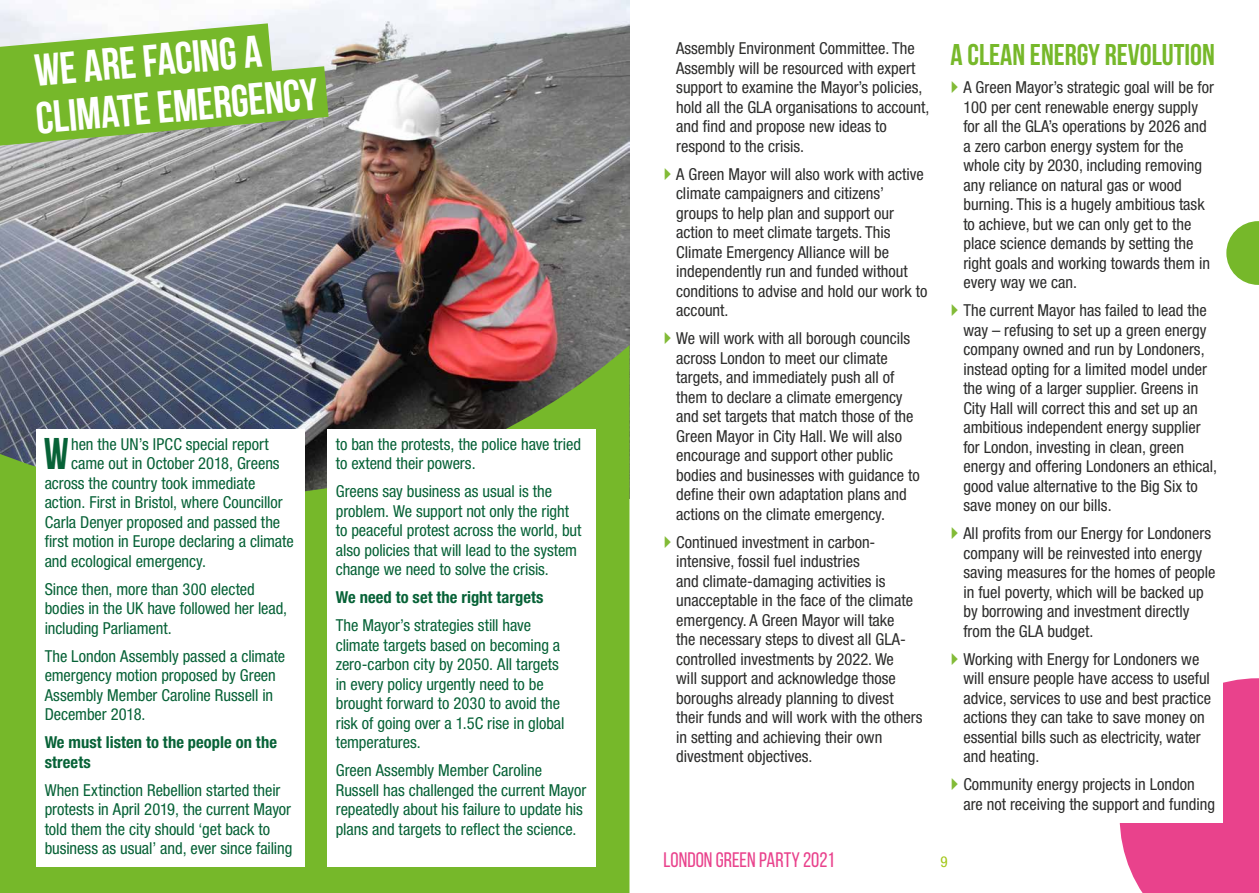
<style>
.page{position:relative;width:1259px;height:893px;background:#fff}
.page>*{position:absolute;margin:0;border:0;box-sizing:border-box;transform-origin:0 0}
.t1{font:700 45px/47.7px "Bebas Neue";color:#fff}
.t2{font:700 44.4px "Bebas Neue";color:#076237}
.t3{font:700 30px "Bebas Neue";color:#76b82a}
.t4{font:21px "Bebas Neue";color:#e9428c}
.t5{font:condensed 16.5px/19.5px "Helvetica Neue LT Std";color:#2d2d2c}
.t6{font:condensed 16.5px/19.5px "Helvetica Neue LT Std";letter-spacing:-.005em;color:#076237}
.t7{font:700 condensed 16.5px/19.5px "Helvetica Neue LT Std";letter-spacing:.005em;color:#076237}
.t8{font:condensed 15px "Helvetica Neue LT Std";color:#a2c617}
</style>
<div class="page">
<div style="left:1119px;top:678px;width:140px;height:215px;background:#e9428c"></div>
<div style="left:657px;top:36px;width:565px;height:787px;background:#fff"></div>
<svg style="left:1226px;top:221px;width:33px;height:64px"></svg>
<img style="left:0;top:0;width:629px;height:345px">
<svg style="left:0;top:345px;width:629px;height:548px;fill:#76b82a"></svg>
<div style="left:36px;top:429px;width:268px;height:438px;background:#fff"></div>
<div style="left:327px;top:429px;width:268px;height:438px;background:#fff"></div>
<svg style="left:0;top:23px;width:329px;height:123px"></svg>
<h1 class="t1" style="left:30px;top:47px;width:284px;rotate:-5deg">WE ARE FACING A<br>CLIMATE EMERGENCY</h1>
<h2 class="t2" style="left:44px;top:430px;width:26px">W</h2>
<p class="t6" style="left:71px;top:434px;width:199px">hen the UN’s IPCC special report</p>
<p class="t6" style="left:71px;top:454px;width:210px">came out in October 2018, Greens</p>
<p class="t6" style="left:45px;top:473px;width:212px">across the country took immediate</p>
<p class="t6" style="left:45px;top:493px;width:239px">action. First in Bristol, where Councillor</p>
<p class="t6" style="left:45px;top:512px;width:237px">Carla Denyer proposed and passed the</p>
<p class="t6" style="left:45px;top:532px;width:251px">first motion in Europe declaring a climate</p>
<p class="t6" style="left:45px;top:551px;width:163px">and ecological emergency.</p>
<p class="t6" style="left:45px;top:579px;width:244px">Since then, more than 300 elected bodies in the UK have followed her lead, including Parliament.</p>
<p class="t6" style="left:45px;top:646px;width:242px">The London Assembly passed a climate emergency motion proposed by Green<br>Assembly Member Caroline Russell in<br>December 2018.</p>
<p class="t7" style="left:45px;top:732px;width:234px">We must listen to the people on the streets</p>
<p class="t6" style="left:45px;top:780px;width:249px">When Extinction Rebellion started their protests in April 2019, the current Mayor told them the city should ‘get back to business as usual’ and, ever since failing</p>
<p class="t6" style="left:336px;top:434px;width:247px">to ban the protests, the police have tried to extend their powers.</p>
<p class="t6" style="left:336px;top:482px;width:247px">Greens say business as usual is the problem. We support not only the right to peaceful protest across the world, but also policies that will lead to the system change we need to solve the crisis.</p>
<p class="t7" style="left:336px;top:587px;width:209px">We need to set the right targets</p>
<p class="t6" style="left:336px;top:616px;width:230px">The Mayor’s strategies still have climate targets based on becoming a zero-carbon city by 2050. All targets in every policy urgently need to be brought forward to 2030 to avoid the risk of going over a 1.5C rise in global temperatures.</p>
<p class="t6" style="left:336px;top:761px;width:252px">Green Assembly Member Caroline Russell has challenged the current Mayor repeatedly about his failure to update his plans and targets to reflect the science.</p>
<p class="t5" style="left:676px;top:39px;width:254px">Assembly Environment Committee. The Assembly will be resourced with expert support to examine the Mayor’s policies, hold all the GLA organisations to account, and find and propose new ideas to respond to the crisis.</p>
<p class="t5" style="left:676px;top:164px;width:252px">A Green Mayor will also work with active climate campaigners and citizens’ groups to help plan and support our action to meet climate targets. This Climate Emergency Alliance will be independently run and funded without conditions to advise and hold our work to account.</p>
<p class="t5" style="left:676px;top:329px;width:245px">We will work with all borough councils across London to meet our climate targets, and immediately push all of them to declare a climate emergency and set targets that match those of the Green Mayor in City Hall. We will also encourage and support other public bodies and businesses with guidance to define their own adaptation plans and actions on the climate emergency.</p>
<p class="t5" style="left:676px;top:532px;width:248px">Continued investment in carbon&shy;intensive, fossil fuel industries<br>and climate-damaging activities is unacceptable in the face of the climate emergency. A Green Mayor will take<br>the necessary steps to divest all GLA&shy;controlled investments by 2022. We<br>will support and acknowledge those boroughs already planning to divest their funds and will work with the others in setting and achieving their own divestment objectives.</p>
<h3 class="t3" style="left:950px;top:38px;width:266px">A CLEAN ENERGY REVOLUTION</h3>
<p class="t5" style="left:963px;top:77px;width:252px">A Green Mayor’s strategic goal will be for 100 per cent renewable energy supply for all the GLA’s operations by 2026 and a zero carbon energy system for the whole city by 2030, including removing any reliance on natural gas or wood burning. This is a hugely ambitious task to achieve, but we can only get to the place science demands by setting the right goals and working towards them in every way we can.</p>
<p class="t5" style="left:963px;top:300px;width:255px">The current Mayor has failed to lead the way – refusing to set up a green energy company owned and run by Londoners, instead opting for a limited model under the wing of a larger supplier. Greens in City Hall will correct this and set up an ambitious independent energy supplier for London, investing in clean, green energy and offering Londoners an ethical, good value alternative to the Big Six to save money on our bills.</p>
<p class="t5" style="left:963px;top:523px;width:254px">All profits from our Energy for Londoners company will be reinvested into energy saving measures for the homes of people in fuel poverty, which will be backed up by borrowing and investment directly from the GLA budget.</p>
<p class="t5" style="left:963px;top:649px;width:249px">Working with Energy for Londoners we will ensure people have access to useful advice, services to use and best practice actions they can take to save money on essential bills such as electricity, water and heating.</p>
<p class="t5" style="left:963px;top:774px;width:253px">Community energy projects in London are not receiving the support and funding</p>
<p class="t4" style="left:663px;top:848px;width:173px">LONDON GREEN PARTY 2021</p>
<p class="t8" style="left:940px;top:853px;width:9px">9</p>
</div>
